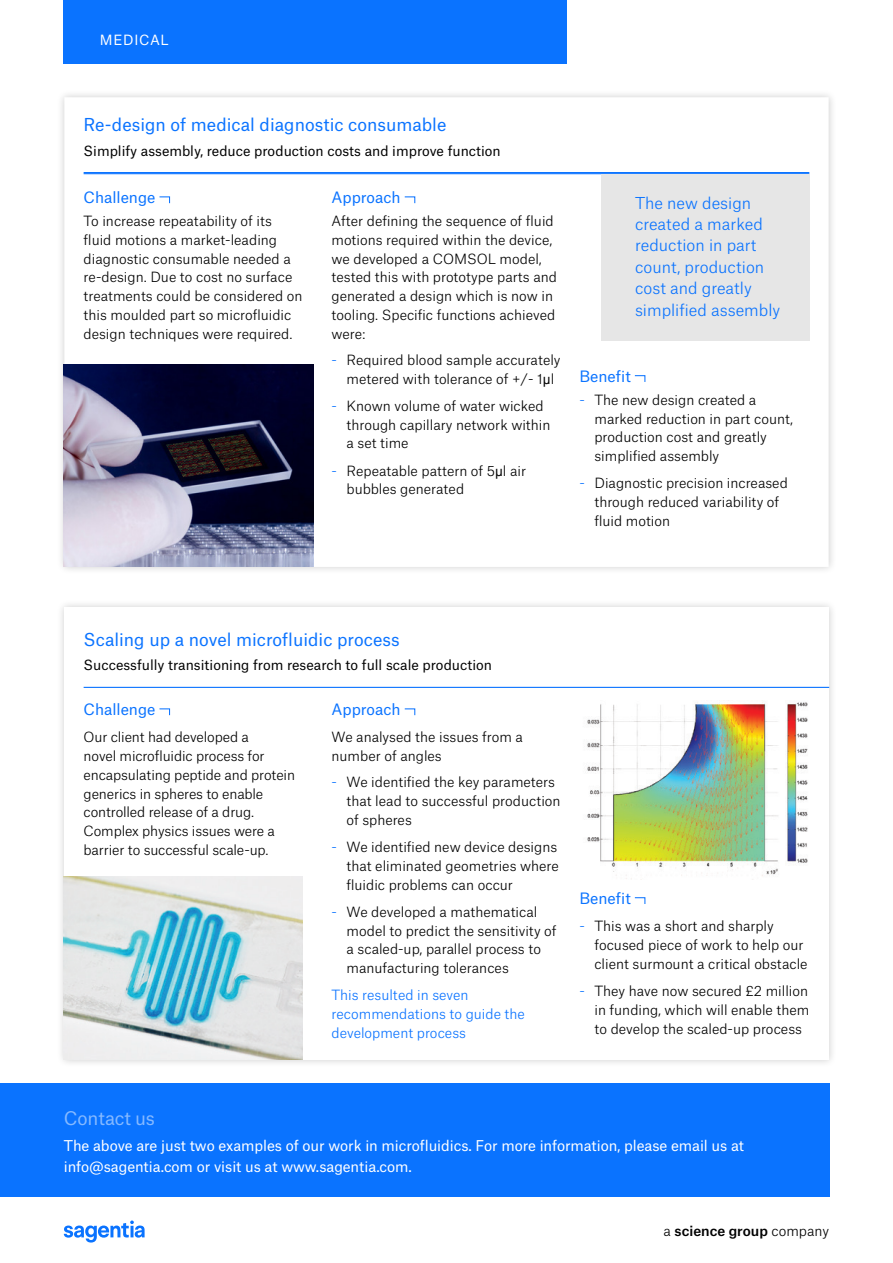
<style>
.page{position:relative;width:893px;height:1263px;background:#fff}
.page>*{position:absolute;margin:0;border:0;box-sizing:border-box;transform-origin:0 0}
.Sub_head{font:18px "Atlas Grotesk";letter-spacing:-.01em;color:#85b9ff}
.t1{font:17.1px "Atlas Grotesk";color:#0a73ff}
.t2{font:300 15.75px/21.5px "Atlas Grotesk";color:#0a73ff}
.t3{font:15px "Atlas Grotesk";color:#0a73ff}
.t4{font:14.25px/21px "Atlas Grotesk";letter-spacing:-.005em;color:#fff}
.t5{font:300 13.5px/18.8px "Atlas Grotesk";color:#000}
.t6{font:13.5px "Atlas Grotesk";color:#000}
.t7{font:300 13.5px/18.8px "Atlas Grotesk";color:#0a73ff}
.t8{font:500 13.5px "Atlas Grotesk";color:#000}
.t9{font:13.5px "Atlas Grotesk";letter-spacing:.05em;color:#fff}
.s1{color:#0a73ff}
.s2{font-family:"Arial";font-weight:400}
.s3{font-weight:300}
</style>
<div class="page">
<div style="left:0;top:1083px;width:829px;height:114px;background:#0a73ff"></div>
<div style="left:56px;top:89px;width:781px;height:486px;background:#000;opacity:.2"></div>
<svg style="left:64px;top:97px;width:765px;height:470px"></svg>
<div style="left:64px;top:0;width:503px;height:64px;background:#0a73ff"></div>
<svg style="left:64px;top:1220px;width:81px;height:22px"></svg>
<svg style="left:158px;top:196px;width:13px;height:8px"></svg>
<svg style="left:404px;top:196px;width:12px;height:8px"></svg>
<svg style="left:634px;top:375px;width:12px;height:8px"></svg>
<div style="left:56px;top:599px;width:781px;height:469px;background:#000;opacity:.2"></div>
<div style="left:64px;top:607px;width:765px;height:453px;background:#fff"></div>
<svg style="left:159px;top:708px;width:12px;height:8px"></svg>
<svg style="left:404px;top:708px;width:12px;height:8px"></svg>
<svg style="left:634px;top:897px;width:12px;height:7px"></svg>
<hr style="left:84px;top:173px;width:725px;height:1px;background:#0a73ff">
<div style="left:601px;top:174px;width:208px;height:167px;background:#e6e6e6"></div>
<img style="left:64px;top:364px;width:250px;height:203px">
<hr style="left:84px;top:172px;width:725px;height:1px;background:#0a73ff">
<img style="left:64px;top:876px;width:238px;height:184px">
<hr style="left:84px;top:687px;width:745px;height:1px;background:#0a73ff">
<img style="left:587px;top:702px;width:221px;height:177px">
<p class="t9" style="left:100px;top:29px;width:70px">MEDICAL</p>
<p class="t1" style="left:84px;top:111px;width:364px">Re-design of medical diagnostic consumable</p>
<p class="t6" style="left:84px;top:140px;width:419px">Simplify assembly, reduce production costs and improve function</p>
<p class="t3" style="left:84px;top:185px;width:73px">Challenge</p>
<p class="t5" style="left:84px;top:210px;width:220px">To increase repeatability of its fluid motions a market-leading diagnostic consumable needed a re-design. Due to cost no surface treatments could be considered on this moulded part so microfluidic design techniques were required.</p>
<p class="t3" style="left:332px;top:185px;width:71px">Approach</p>
<p class="t5" style="left:332px;top:210px;width:227px">After defining the sequence of fluid motions required within the device, we developed a COMSOL model, tested this with prototype parts and generated a design which is now in tooling. Specific functions achieved were:</p>
<p class="t5" style="left:347px;top:349px;width:216px;text-indent:-15px"><span class="s1">-</span> Required blood sample accurately metered with tolerance of +/- 1<span class="s2">μ</span>l</p>
<p class="t5" style="left:347px;top:395px;width:205px;text-indent:-15px"><span class="s1">-</span> Known volume of water wicked through capillary network within a set time</p>
<p class="t5" style="left:347px;top:460px;width:181px;text-indent:-15px"><span class="s1">-</span> Repeatable pattern of 5<span class="s2">μ</span>l air bubbles generated</p>
<p class="t2" style="left:635px;top:190px;width:147px">The new design created a marked reduction in part count, production cost and greatly simplified assembly</p>
<p class="t3" style="left:579px;top:364px;width:53px">Benefit</p>
<p class="t5" style="left:594px;top:389px;width:200px;text-indent:-15px"><span class="s1">-</span> The new design created a marked reduction in part count, production cost and greatly simplified assembly</p>
<p class="t5" style="left:594px;top:473px;width:195px;text-indent:-15px"><span class="s1">-</span> Diagnostic precision increased through reduced variability of fluid motion</p>
<p class="t1" style="left:84px;top:626px;width:317px">Scaling up a novel microfluidic process</p>
<p class="t6" style="left:84px;top:654px;width:410px">Successfully transitioning from research to full scale production</p>
<p class="t3" style="left:84px;top:697px;width:73px">Challenge</p>
<p class="t5" style="left:84px;top:727px;width:213px">Our client had developed a<br>novel microfluidic process for encapsulating peptide and protein generics in spheres to enable controlled release of a drug.<br>Complex physics issues were a barrier to successful scale-up.</p>
<p class="t3" style="left:332px;top:697px;width:71px">Approach</p>
<p class="t5" style="left:332px;top:727px;width:193px">We analysed the issues from a number of angles</p>
<p class="t5" style="left:347px;top:772px;width:216px;text-indent:-15px"><span class="s1">-</span> We identified the key parameters that lead to successful production of spheres</p>
<p class="t5" style="left:347px;top:836px;width:214px;text-align:justify;text-indent:-15px"><span class="s1">-</span> We identified new device designs that eliminated geometries where fluidic problems can occur</p>
<p class="t5" style="left:347px;top:901px;width:212px;text-indent:-15px"><span class="s1">-</span> We developed a mathematical model to predict the sensitivity of a scaled-up, parallel process to manufacturing tolerances</p>
<p class="t7" style="left:332px;top:985px;width:195px">This resulted in seven recommendations to guide the development process</p>
<p class="t3" style="left:579px;top:886px;width:53px">Benefit</p>
<p class="t5" style="left:594px;top:915px;width:215px;text-indent:-15px"><span class="s1">-</span> This was a short and sharply focused piece of work to help our client surmount a critical obstacle</p>
<p class="t5" style="left:594px;top:980px;width:216px;text-align:justify;text-indent:-15px"><span class="s1">-</span> They have now secured £2 million in funding, which will enable them to develop the scaled-up process</p>
<p class="Sub_head" style="left:64px;top:1103px;width:93px">Contact us</p>
<p class="t4" style="left:64px;top:1133px;width:682px">The above are just two examples of our work in microfluidics. For more information, please email us at info@sagentia.com or visit us at www.sagentia.com.</p>
<p class="t8" style="left:664px;top:1220px;width:167px"><span class="s3">a</span> science group <span class="s3">company</span></p>
</div>
